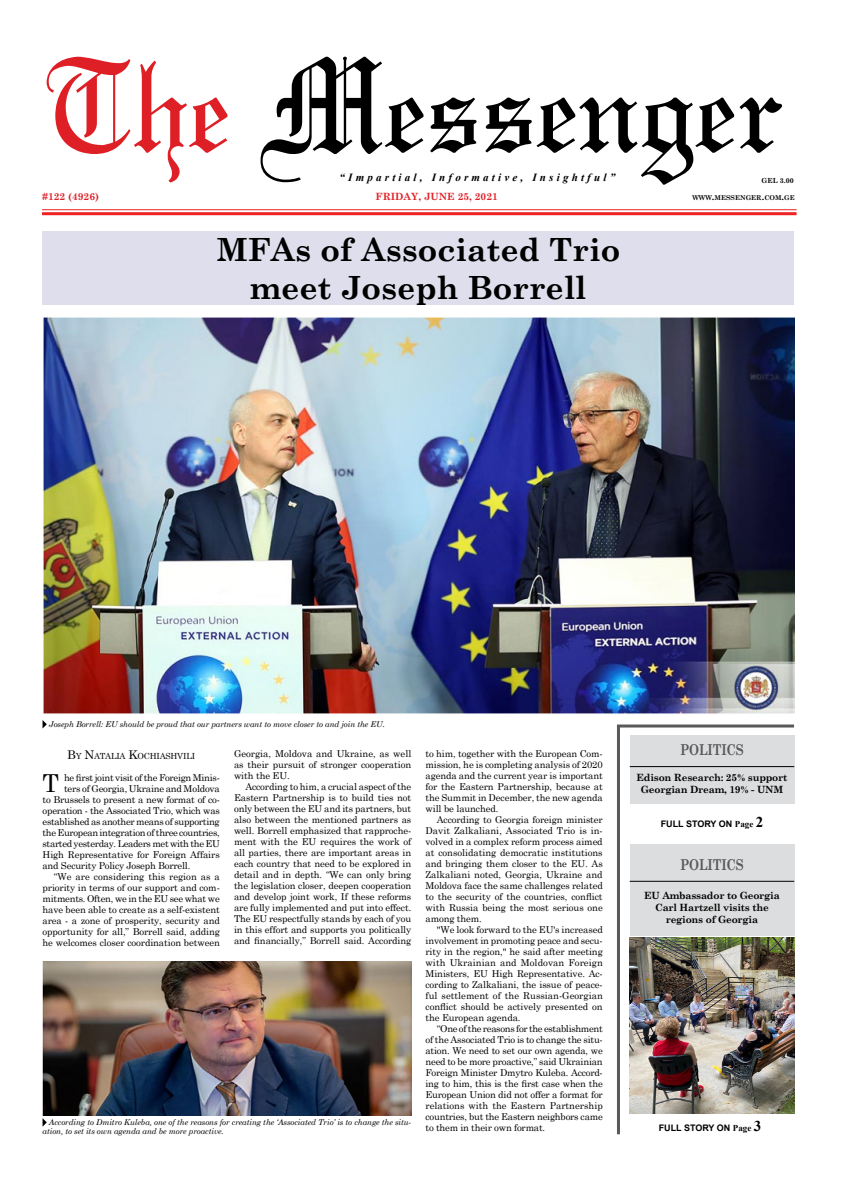
<style>
.page{position:relative;width:851px;height:1191px;background:#fff}
.page>*{position:absolute;margin:0;border:0;box-sizing:border-box;transform-origin:0 0}
.t1{font:700 32px/38.4px "Century Schoolbook";color:#000;text-align:center}
.t2{font:24.7px "Century Schoolbook";color:#000}
.t3{font:700 15px "Century Schoolbook";letter-spacing:-.01em;color:#58595b;scale:.8 1}
.t4{font:italic 700 11px "Times New Roman";letter-spacing:.29em;color:#000}
.t5{font:700 10px/12px "Century Schoolbook";letter-spacing:-.02em;color:#000;text-align:center}
.t6{font:700 10px "Century Schoolbook";color:#df1f26}
.t7{font:9.5px/11px "Century Schoolbook";letter-spacing:-.01em;color:#000;text-align:justify}
.t8{font:9.5px "Century Schoolbook";letter-spacing:-.03em;color:#000}
.t9{font:9.5px "Century Schoolbook";letter-spacing:-.035em;color:#000}
.t10{font:700 9px "Arial";color:#000}
.t11{font:8.4px "Century Schoolbook";letter-spacing:-.03em;color:#000}
.t12{font:italic 8px/9.6px "Century Schoolbook";letter-spacing:-.01em;color:#000}
.t13{font:700 7px "Century Schoolbook";color:#000}
.t14{font:700 6.7px "Century Schoolbook";color:#000}
.s1{font-size:9.5px}
.s2{font-size:12px}
.s3{font-family:"Times New Roman"}
.s4{font-family:"Times New Roman";font-size:15px}
</style>
<div class="page">
<img style="left:43px;top:961px;width:368px;height:154px">
<svg style="left:260px;top:57px;width:522px;height:128px"></svg>
<svg style="left:47px;top:57px;width:180px;height:125px"></svg>
<hr style="left:42px;top:209px;width:754px;height:1px;background:#ed2024">
<hr style="left:42px;top:212px;width:754px;height:3px;background:#ed2024">
<div style="left:43px;top:232px;width:751px;height:73px;background:#dedeec"></div>
<div style="left:629px;top:736px;width:165px;height:68px;background:#dcddde"></div>
<div style="left:629px;top:845px;width:165px;height:91px;background:#dcddde"></div>
<hr style="left:629px;top:766px;width:165px;height:1px;background:#000">
<hr style="left:629px;top:880px;width:165px;height:1px;background:#000">
<hr style="left:617px;top:724px;width:177px;height:3px;background:#58595b">
<hr style="left:617px;top:725px;width:3px;height:409px;background:#58595b">
<img style="left:629px;top:937px;width:165px;height:176px">
<img style="left:43px;top:316px;width:751px;height:398px">
<svg style="left:43px;top:720px;width:4px;height:8px"></svg>
<svg style="left:43px;top:1118px;width:4px;height:8px"></svg>
<p class="t4" style="left:339px;top:169px;width:277px">“Impartial, Informative, Insightful”</p>
<p class="t6" style="left:42px;top:189px;width:58px">#122 (4926)</p>
<p class="t6" style="left:375px;top:189px;width:124px">FRIDAY, JUNE 25, 2021</p>
<h1 class="t1" style="left:216px;top:229px;width:405px">MFAs of Associated Trio meet Joseph Borrell</h1>
<p class="t13" style="left:761px;top:175px;width:34px">GEL 3.00</p>
<p class="t14" style="left:692px;top:192px;width:104px">WWW<span class="s1">.</span>MESSENGER<span class="s1">.</span>COM<span class="s1">.</span>GE</p>
<p class="t12" style="left:49px;top:718px;width:337px">Joseph Borrell: EU should be proud that our partners want to move closer to and join the EU.</p>
<p class="t11" style="left:67px;top:749px;width:129px"><span class="s2">B</span>Y <span class="s2">N</span>ATALIA <span class="s2">K</span>OCHIASHVILI</p>
<h2 class="t2" style="left:43px;top:762px;width:18px">T</h2>
<p class="t8" style="left:64px;top:769px;width:157px">he first joint visit of the Foreign Minis-</p>
<p class="t7" style="left:64px;top:782px;width:157px">ters of Georgia, Ukraine and Moldova</p>
<p class="t7" style="left:43px;top:793px;width:179px">to Brussels to present a new format of co-</p>
<p class="t7" style="left:43px;top:804px;width:179px">operation - the Associated Trio, which was</p>
<p class="t8" style="left:43px;top:813px;width:179px">established as another means of supporting</p>
<p class="t9" style="left:43px;top:824px;width:179px">the European integration of three countries,</p>
<p class="t8" style="left:43px;top:835px;width:179px">started yesterday. Leaders met with the EU</p>
<p class="t7" style="left:43px;top:848px;width:179px">High Representative for Foreign Affairs</p>
<p class="t7" style="left:43px;top:859px;width:149px">and Security Policy Joseph Borrell.</p>
<p class="t7" style="left:54px;top:870px;width:167px">“We are considering this region as a</p>
<p class="t7" style="left:43px;top:881px;width:179px">priority in terms of our support and com-</p>
<p class="t7" style="left:43px;top:892px;width:179px">mitments. Often, we in the EU see what we</p>
<p class="t7" style="left:43px;top:903px;width:179px">have been able to create as a self-existent</p>
<p class="t7" style="left:43px;top:914px;width:179px">area - a zone of prosperity, security and</p>
<p class="t7" style="left:43px;top:925px;width:179px">opportunity for all,” Borrell said, adding</p>
<p class="t7" style="left:43px;top:936px;width:179px">he welcomes closer coordination between</p>
<p class="t7" style="left:234px;top:747px;width:179px">Georgia, Moldova and Ukraine, as well as their pursuit of stronger cooperation with the EU.</p>
<p class="t7" style="left:234px;top:780px;width:179px;text-indent:11px">According to him, a crucial aspect of the Eastern Partnership is to build ties not only between the EU and its partners, but also between the mentioned partners as well. Borrell emphasized that rapproche&shy;ment with the EU requires the work of all parties, there are important areas in each country that need to be explored in detail and in depth. “We can only bring the legislation closer, deepen cooperation and develop joint work, If these reforms are fully implemented and put into effect.<br>The EU respectfully stands by each of you in this effort and supports you politically and financially,” Borrell said. According</p>
<p class="t12" style="left:43px;top:1116px;width:370px;text-indent:6px">According to Dmitro Kuleba, one of the reasons for creating the ‘Associated Trio’ is to change the situ&shy;ation, to set its own agenda and be more proactive.</p>
<p class="t7" style="left:425px;top:747px;width:179px">to him, together with the European Com&shy;mission, he is completing analysis of 2020 agenda and the current year is important for the Eastern Partnership, because at the Summit in December, the new agenda will be launched.</p>
<p class="t7" style="left:425px;top:813px;width:179px;text-indent:11px">According to Georgia foreign minister Davit Zalkaliani, Associated Trio is in&shy;volved in a complex reform process aimed at consolidating democratic institutions and bringing them closer to the EU. As Zalkaliani noted, Georgia, Ukraine and Moldova face the same challenges related to the security of the countries, conflict with Russia being the most serious one among them.</p>
<p class="t7" style="left:425px;top:923px;width:179px;text-indent:11px">"We look forward to the EU's increased involvement in promoting peace and secu&shy;rity in the region," he said after meeting with Ukrainian and Moldovan Foreign Ministers, EU High Representative. Ac&shy;cording to Zalkaliani, the issue of peace&shy;ful settlement of the Russian-Georgian conflict should be actively presented on the European agenda.</p>
<p class="t7" style="left:425px;top:1022px;width:179px;text-indent:11px">“One of the reasons for the establishment of the Associated Trio is to change the situ&shy;ation. We need to set our own agenda, we need to be more proactive,” said Ukrainian Foreign Minister Dmytro Kuleba. Accord&shy;ing to him, this is the first case when the European Union did not offer a format for relations with the Eastern Partnership countries, but the Eastern neighbors came to them in their own format.</p>
<h3 class="t3" style="left:680px;top:738px;width:81px">POLITICS</h3>
<p class="t5" style="left:636px;top:771px;width:152px">Edison Research: 25% support<br>Georgian Dream, 19% - UNM</p>
<p class="t10" style="left:660px;top:818px;width:104px">FULL STORY ON <span class="s3">Page</span> <span class="s4">2</span></p>
<h3 class="t3" style="left:680px;top:852px;width:81px">POLITICS</h3>
<p class="t5" style="left:644px;top:888px;width:137px">EU Ambassador to Georgia<br>Carl Hartzell visits the regions of Georgia</p>
<p class="t10" style="left:658px;top:1122px;width:104px">FULL STORY ON <span class="s3">Page</span> <span class="s4">3</span></p>
</div>
